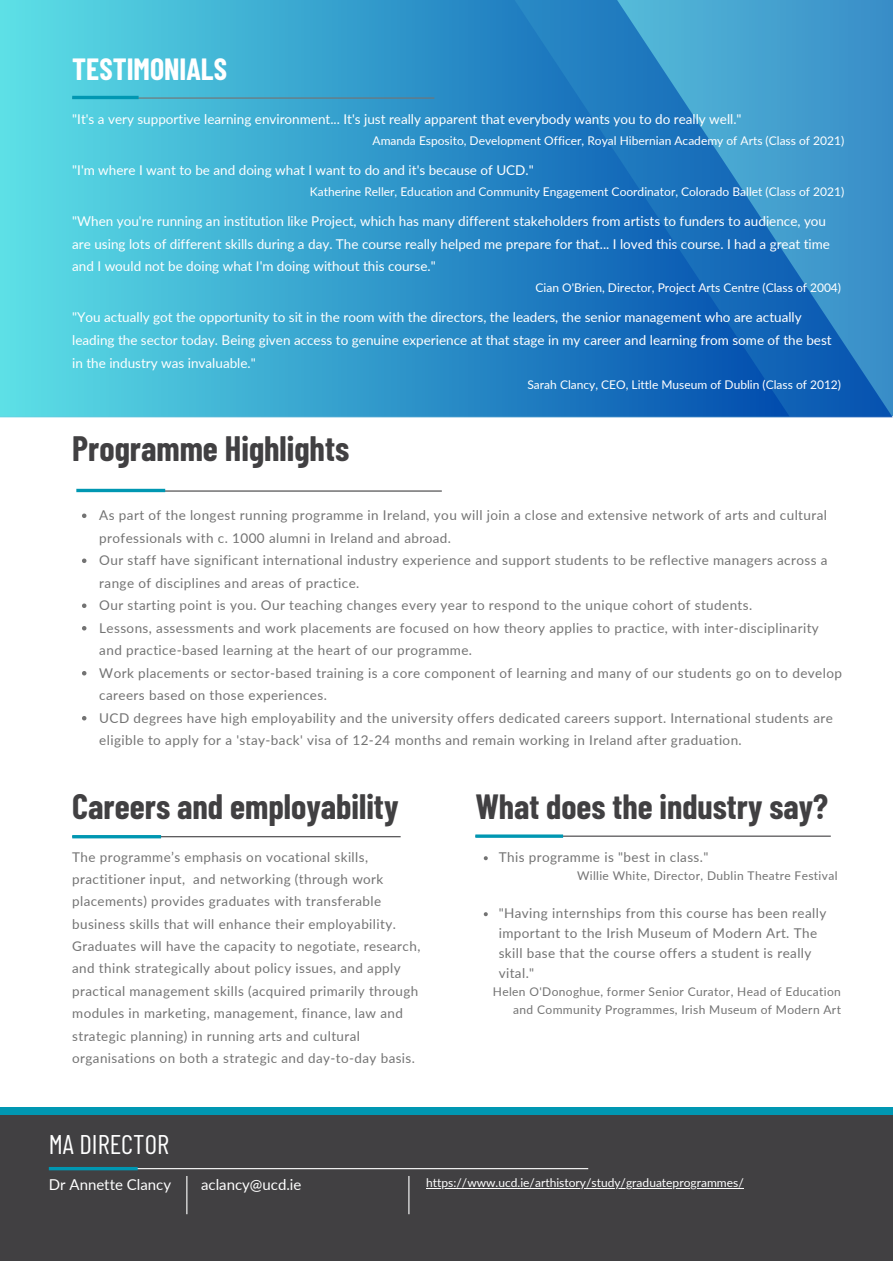
<style>
.page{position:relative;width:893px;height:1264px;background:#fff}
.page>*{position:absolute;margin:0;border:0;box-sizing:border-box;transform-origin:0 0}
.t1{font:700 34.5px "Barlow Condensed";color:#414042}
.t2{font:700 34.2px "Barlow Condensed";color:#414042}
.t3{font:700 30px "Barlow Condensed";color:#fff}
.t4{font:27px "Barlow Condensed";color:#fff}
.t5{font:15px "Lato";color:#fff}
.t6{font:13.5px/22.4px "Lato";letter-spacing:.03em;color:#737373}
.t7{font:13.5px/22.8px "Lato";color:#fff}
.t8{font:12px "Lato";color:#fff}
.t9{font:12px/18px "Lato";letter-spacing:.03em;color:#737373;text-align:right}
</style>
<div class="page">
<svg style="left:0;top:0;width:892px;height:417px;background:#348ac6"></svg>
<svg style="left:0;top:0;width:789px;height:416px;background:#349ccc"></svg>
<div style="left:0;top:1111px;width:892px;height:149px;background:#414042"></div>
<div style="left:0;top:1107px;width:892px;height:7px;background:#0097b2"></div>
<hr style="left:51px;top:1168px;width:537px;height:1px;background:#fff">
<svg style="left:49px;top:1167px;width:89px;height:3px"></svg>
<hr style="left:186px;top:1175px;width:1px;height:39px;background:#fff">
<hr style="left:408px;top:1175px;width:1px;height:39px;background:#fff">
<hr style="left:72px;top:97px;width:362px;height:2px;background:#737373">
<hr style="left:72px;top:96px;width:67px;height:3px;background:#0097b2">
<svg style="left:82px;top:513px;width:4px;height:5px"></svg>
<svg style="left:82px;top:558px;width:4px;height:5px"></svg>
<svg style="left:82px;top:603px;width:4px;height:5px"></svg>
<svg style="left:82px;top:626px;width:4px;height:4px"></svg>
<svg style="left:82px;top:671px;width:4px;height:4px"></svg>
<svg style="left:82px;top:716px;width:4px;height:4px"></svg>
<hr style="left:84px;top:490px;width:358px;height:1px;background:#414042">
<hr style="left:76px;top:489px;width:89px;height:3px;background:#0097b2">
<hr style="left:72px;top:836px;width:328px;height:1px;background:#414042">
<hr style="left:72px;top:835px;width:89px;height:3px;background:#0097b2">
<hr style="left:475px;top:835px;width:355px;height:1px;background:#414042">
<hr style="left:475px;top:834px;width:88px;height:3px;background:#0097b2">
<svg style="left:483px;top:856px;width:4px;height:4px"></svg>
<svg style="left:483px;top:912px;width:4px;height:4px"></svg>
<hr style="left:426px;top:1187px;width:317px;height:1px;background:#fff">
<p class="t3" style="left:72px;top:50px;width:156px">TESTIMONIALS</p>
<p class="t7" style="left:72px;top:108px;width:670px">"It's a very supportive learning environment... It's just really apparent that everybody wants you to do really well."</p>
<p class="t8" style="left:372px;top:134px;width:473px">Amanda Esposito, Development Officer, Royal Hibernian Academy of Arts (Class of 2021)</p>
<p class="t7" style="left:72px;top:158px;width:463px">"I'm where I want to be and doing what I want to do and it's because of UCD."</p>
<p class="t8" style="left:310px;top:184px;width:536px">Katherine Reller, Education and Community Engagement Coordinator, Colorado Ballet (Class of 2021)</p>
<p class="t7" style="left:72px;top:209px;width:759px">"When you're running an institution like Project, which has many different stakeholders from artists to funders to audience, you are using lots of different skills during a day. The course really helped me prepare for that... I loved this course. I had a great time and I would not be doing what I'm doing without this course."</p>
<p class="t8" style="left:535px;top:280px;width:307px">Cian O'Brien, Director, Project Arts Centre (Class of 2004)</p>
<p class="t7" style="left:72px;top:305px;width:761px">"You actually got the opportunity to sit in the room with the directors, the leaders, the senior management who are actually leading the sector today. Being given access to genuine experience at that stage in my career and learning from some of the best in the industry was invaluable."</p>
<p class="t8" style="left:527px;top:377px;width:315px">Sarah Clancy, CEO, Little Museum of Dublin (Class of 2012)</p>
<p class="t1" style="left:72px;top:427px;width:278px">Programme Highlights</p>
<p class="t6" style="left:99px;top:504px;width:729px">As part of the longest running programme in Ireland, you will join a close and extensive network of arts and cultural professionals with c. 1000 alumni in Ireland and abroad.</p>
<p class="t6" style="left:99px;top:549px;width:729px">Our staff have significant international industry experience and support students to be reflective managers across a range of disciplines and areas of practice.</p>
<p class="t6" style="left:99px;top:594px;width:654px">Our starting point is you. Our teaching changes every year to respond to the unique cohort of students.</p>
<p class="t6" style="left:99px;top:616px;width:721px">Lessons, assessments and work placements are focused on how theory applies to practice, with inter-disciplinarity and practice-based learning at the heart of our programme.</p>
<p class="t6" style="left:99px;top:661px;width:744px">Work placements or sector-based training is a core component of learning and many of our students go on to develop careers based on those experiences.</p>
<p class="t6" style="left:99px;top:706px;width:735px">UCD degrees have high employability and the university offers dedicated careers support. International students are eligible to apply for a 'stay-back' visa of 12-24 months and remain working in Ireland after graduation.</p>
<p class="t1" style="left:72px;top:784px;width:328px">Careers and employability</p>
<p class="t6" style="left:72px;top:845px;width:349px">The programme’s emphasis on vocational skills, practitioner input, and networking (through work placements) provides graduates with transferable business skills that will enhance their employability.<br>Graduates will have the capacity to negotiate, research, and think strategically about policy issues, and apply practical management skills (acquired primarily through modules in marketing, management, finance, law and strategic planning) in running arts and cultural organisations on both a strategic and day-to-day basis.</p>
<p class="t4" style="left:49px;top:1126px;width:122px">MA DIRECTOR</p>
<p class="t2" style="left:475px;top:784px;width:354px">What does the industry say?</p>
<p class="t6" style="left:498px;top:845px;width:211px">This programme is "best in class."</p>
<p class="t9" style="left:577px;top:866px;width:262px">Willie White, Director, Dublin Theatre Festival</p>
<p class="t6" style="left:498px;top:903px;width:329px;line-height:20px">"Having internships from this course has been really important to the Irish Museum of Modern Art. The skill base that the course offers a student is really vital."</p>
<p class="t9" style="left:493px;top:982px;width:349px">Helen O'Donoghue, former Senior Curator, Head of Education and Community Programmes, Irish Museum of Modern Art</p>
<p class="t5" style="left:49px;top:1175px;width:124px">Dr Annette Clancy</p>
<p class="t5" style="left:201px;top:1175px;width:102px">aclancy@ucd.ie</p>
<p class="t8" style="left:426px;top:1174px;width:319px">https://www.ucd.ie/arthistory/study/graduateprogrammes/</p>
</div>
